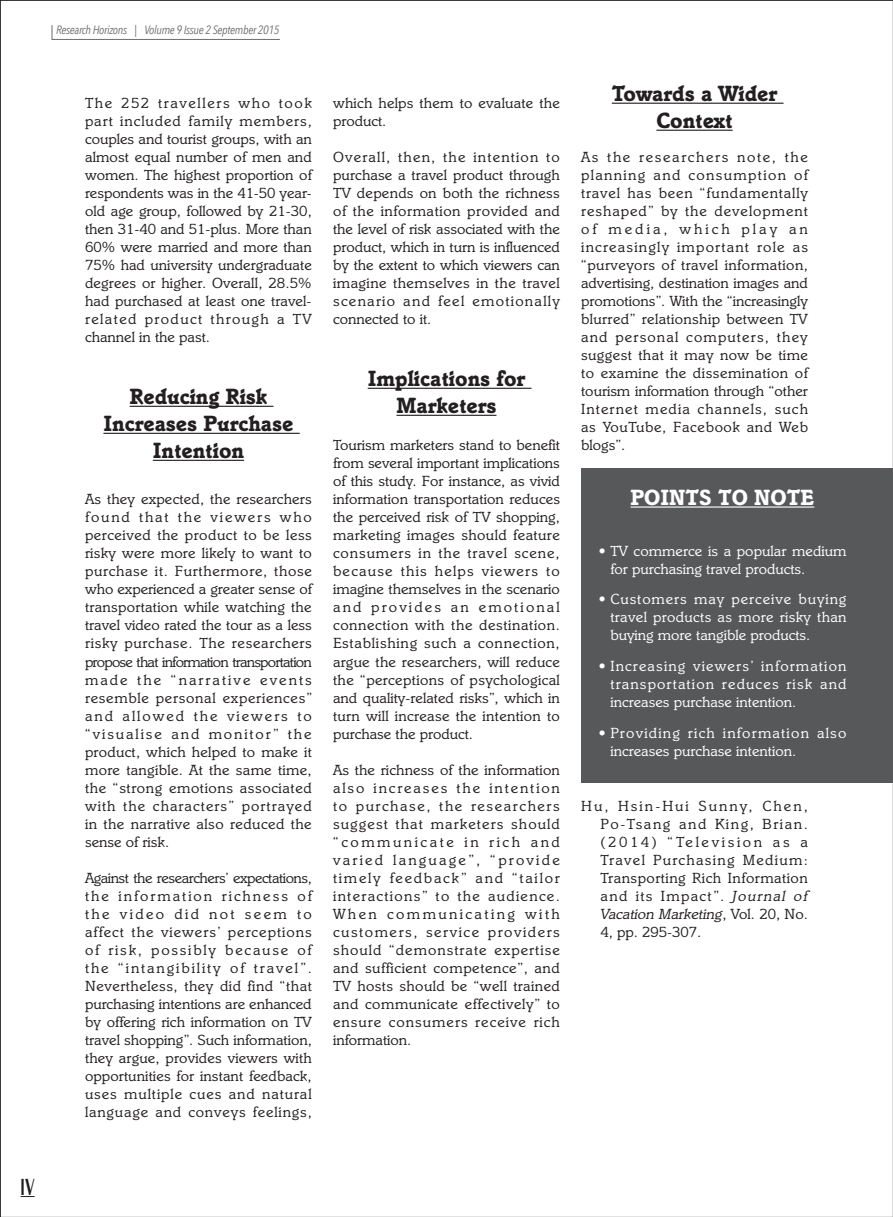
<style>
.page{position:relative;width:893px;height:1217px;background:#fff}
.page>*{position:absolute;margin:0;border:0;box-sizing:border-box;transform-origin:0 0}
.t1{font:700 22.5px/27px "Italia Std";color:#231f20;text-align:center}
.t2{font:700 22.5px "Italia Std";color:#fff}
.t3{font:19.5px "Engebrechtre Rg";color:#231f20}
.t4{font:15px/18px "Italia Std";letter-spacing:.035em;color:#231f20;text-align:justify}
.t5{font:15px/18px "Italia Std";color:#fff;text-align:justify}
.t6{font:15px/18px "Italia Std";letter-spacing:.08em;color:#fff}
.t7{font:15px/18px "Italia Std";letter-spacing:.015em;color:#231f20}
.t8{font:italic 12px "Avenir Next Condensed";letter-spacing:-.025em;color:#6c6d70}
.s1{font-style:italic}
</style>
<div class="page">
<hr style="left:130px;top:405px;width:143px;height:2px;background:#231f20">
<hr style="left:103px;top:432px;width:197px;height:2px;background:#231f20">
<hr style="left:153px;top:459px;width:91px;height:2px;background:#231f20">
<hr style="left:368px;top:387px;width:163px;height:2px;background:#231f20">
<hr style="left:396px;top:414px;width:100px;height:2px;background:#231f20">
<hr style="left:612px;top:103px;width:171px;height:1px;background:#231f20">
<hr style="left:656px;top:130px;width:77px;height:1px;background:#231f20">
<div style="left:581px;top:467px;width:312px;height:315px;background:#57585a"></div>
<hr style="left:631px;top:506px;width:183px;height:1px;background:#fff">
<svg style="left:892px;top:0;width:1px;height:1215px"></svg>
<svg style="left:51px;top:25px;width:229px;height:15px"></svg>
<p class="t8" style="left:56px;top:23px;width:225px">Research Horizons | Volume 9 Issue 2 September 2015</p>
<p class="t4" style="left:85px;top:94px;width:228px">The 252 travellers who took part included family members, couples and tourist groups, with an almost equal number of men and women. The highest proportion of respondents was in the 41-50 year&shy;old age group, followed by 21-30, then 31-40 and 51-plus. More than 60% were married and more than 75% had university undergraduate degrees or higher. Overall, 28.5% had purchased at least one travel&shy;related product through a TV channel in the past.</p>
<h1 class="t1" style="left:103px;top:382px;width:191px">Reducing Risk<br>Increases Purchase<br>Intention</h1>
<p class="t4" style="left:85px;top:490px;width:228px">As they expected, the researchers found that the viewers who perceived the product to be less risky were more likely to want to purchase it. Furthermore, those who experienced a greater sense of transportation while watching the travel video rated the tour as a less risky purchase. The researchers propose that information transportation made the “narrative events resemble personal experiences” and allowed the viewers to “visualise and monitor” the product, which helped to make it more tangible. At the same time, the “strong emotions associated with the characters” portrayed in the narrative also reduced the sense of risk.</p>
<p class="t4" style="left:85px;top:868px;width:228px">Against the researchers’ expectations, the information richness of the video did not seem to affect the viewers’ perceptions of risk, possibly because of the “intangibility of travel”.<br>Nevertheless, they did find “that purchasing intentions are enhanced by offering rich information on TV travel shopping”. Such information, they argue, provides viewers with opportunities for instant feedback, uses multiple cues and natural language and conveys feelings,</p>
<p class="t7" style="left:333px;top:94px;width:228px">which helps them to evaluate the product.</p>
<p class="t4" style="left:333px;top:148px;width:228px">Overall, then, the intention to purchase a travel product through TV depends on both the richness of the information provided and the level of risk associated with the product, which in turn is influenced by the extent to which viewers can imagine themselves in the travel scenario and feel emotionally connected to it.</p>
<h1 class="t1" style="left:368px;top:364px;width:159px">Implications for<br>Marketers</h1>
<p class="t4" style="left:333px;top:436px;width:228px">Tourism marketers stand to benefit from several important implications of this study. For instance, as vivid information transportation reduces the perceived risk of TV shopping, marketing images should feature consumers in the travel scene, because this helps viewers to imagine themselves in the scenario and provides an emotional connection with the destination.<br>Establishing such a connection, argue the researchers, will reduce the “perceptions of psychological and quality-related risks”, which in turn will increase the intention to purchase the product.</p>
<p class="t4" style="left:333px;top:760px;width:228px">As the richness of the information also increases the intention to purchase, the researchers suggest that marketers should “communicate in rich and varied language”, “provide timely feedback” and “tailor interactions” to the audience.<br>When communicating with customers, service providers should “demonstrate expertise and sufficient competence”, and TV hosts should be “well trained and communicate effectively” to ensure consumers receive rich information.</p>
<h1 class="t1" style="left:612px;top:79px;width:167px">Towards a Wider<br>Context</h1>
<p class="t4" style="left:581px;top:148px;width:228px">As the researchers note, the planning and consumption of travel has been “fundamentally reshaped” by the development of media, which play an increasingly important role as “purveyors of travel information, advertising, destination images and promotions”. With the “increasingly blurred” relationship between TV and personal computers, they suggest that it may now be time to examine the dissemination of tourism information through “other Internet media channels, such as YouTube, Facebook and Web blogs”.</p>
<h1 class="t2" style="left:631px;top:483px;width:185px">POINTS TO NOTE</h1>
<p class="t5" style="left:610px;top:541px;width:238px;text-indent:-12px">• TV commerce is a popular medium for purchasing travel products.</p>
<p class="t5" style="left:610px;top:590px;width:238px;text-indent:-12px">• Customers may perceive buying travel products as more risky than buying more tangible products.</p>
<p class="t5" style="left:610px;top:657px;width:238px;text-indent:-12px">• Increasing viewers’ information transportation reduces risk and increases purchase intention.</p>
<p class="t6" style="left:610px;top:723px;width:238px;text-indent:-12px">• Providing rich information also increases purchase intention.</p>
<p class="t4" style="left:600px;top:796px;width:210px;text-indent:-19px">Hu, Hsin-Hui Sunny, Chen, Po-Tsang and King, Brian. (2014) “Television as a Travel Purchasing Medium:<br>Transporting Rich Information and its Impact”. <span class="s1">Journal of Vacation Marketing</span>, Vo l . 2 0 , N o .<br>4, pp. 295-307.</p>
<h2 class="t3" style="left:21px;top:1174px;width:16px">IV</h2>
</div>
